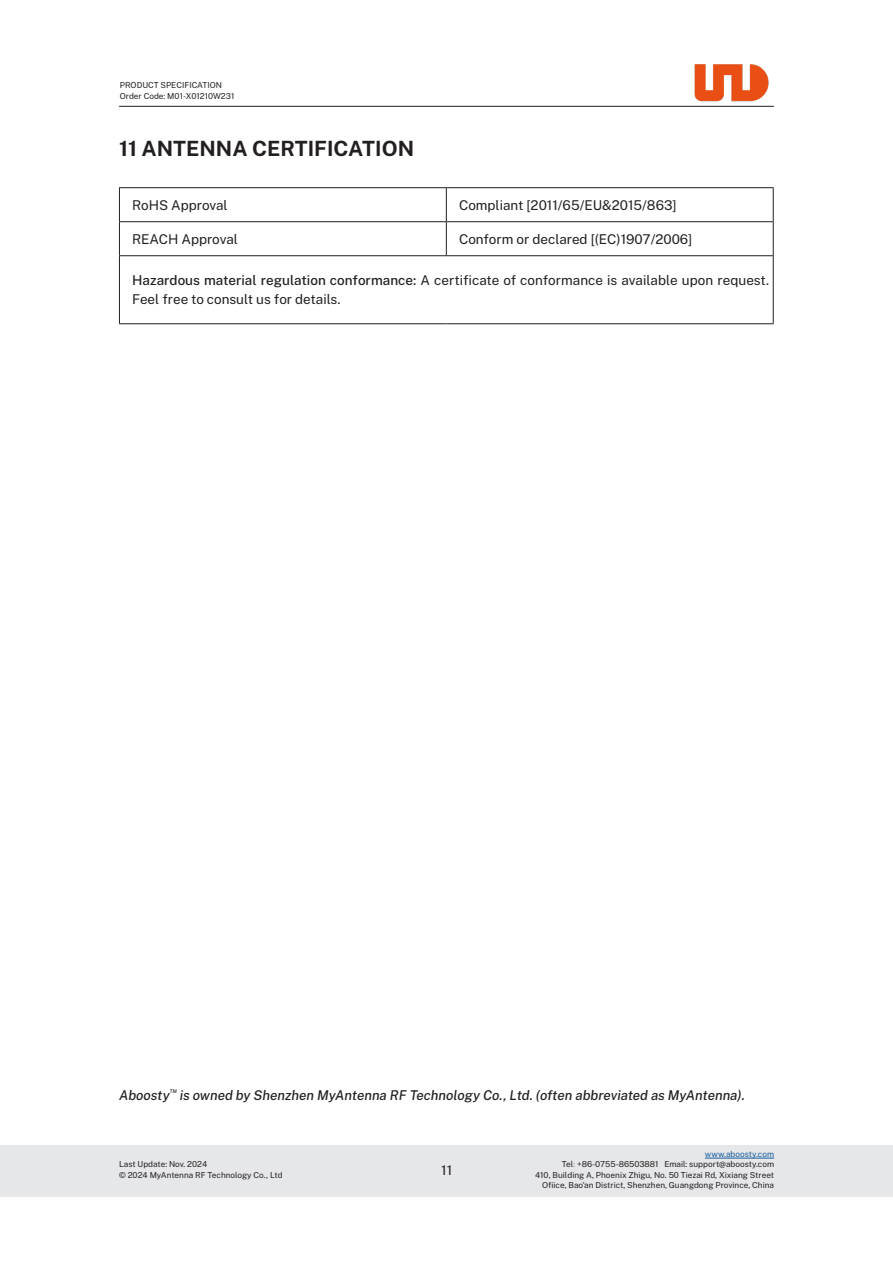
<style>
.page{position:relative;width:893px;height:1263px;background:#fff}
.page>*{position:absolute;margin:0;border:0;box-sizing:border-box;transform-origin:0 0}
.一级标题{font:700 21px "Public Sans";color:#231f20}
.正文样式{font:13.5px/19.5px "Public Sans";color:#231f20}
.正文样式-2{font:italic 500 13.5px "Public Sans";color:#231f20}
.t1{font:8.25px/10.5px "Public Sans";color:#231f20}
.正文样式-3{font:italic 500 8.1px "Public Sans";color:#231f20}
.s1{font-weight:500}
.s2{color:#175d9e}
.s3{font-family:"Adobe Song Std";font-weight:300}
</style>
<div class="page">
<img style="left:689px;top:64px;width:85px;height:42px">
<hr style="left:119px;top:106px;width:655px;height:1px;background:#231f20">
<div style="left:0;top:1145px;width:893px;height:52px;background:#e6e7e9"></div>
<hr style="left:705px;top:1158px;width:69px;height:1px;background:#175d9e">
<hr style="left:119px;top:187px;width:327px;height:1px;background:#231f20">
<hr style="left:119px;top:188px;width:1px;height:33px;background:#231f20">
<hr style="left:446px;top:187px;width:328px;height:1px;background:#231f20">
<hr style="left:446px;top:188px;width:1px;height:33px;background:#231f20">
<hr style="left:773px;top:188px;width:1px;height:33px;background:#231f20">
<hr style="left:119px;top:221px;width:327px;height:1px;background:#231f20">
<hr style="left:119px;top:222px;width:1px;height:33px;background:#231f20">
<hr style="left:446px;top:221px;width:328px;height:1px;background:#231f20">
<hr style="left:446px;top:222px;width:1px;height:33px;background:#231f20">
<hr style="left:773px;top:222px;width:1px;height:33px;background:#231f20">
<hr style="left:119px;top:255px;width:327px;height:1px;background:#231f20">
<hr style="left:119px;top:256px;width:1px;height:67px;background:#231f20">
<hr style="left:446px;top:255px;width:328px;height:1px;background:#231f20">
<hr style="left:773px;top:256px;width:1px;height:67px;background:#231f20">
<hr style="left:119px;top:323px;width:327px;height:1px;background:#231f20">
<hr style="left:446px;top:323px;width:328px;height:1px;background:#231f20">
<p class="t1" style="left:120px;top:79px;width:116px">PRODUCT SPECIFICATION<br>Order Code: M01-X01210W231</p>
<p class="一级标题" style="left:119px;top:133px;width:297px">11 ANTENNA CERTIFICATION</p>
<p class="正文样式" style="left:132px;top:194px;width:97px">RoHS Approval</p>
<p class="正文样式" style="left:459px;top:194px;width:219px">Compliant [2011/65/EU&amp;2015/863]</p>
<p class="正文样式" style="left:132px;top:228px;width:107px">REACH Approval</p>
<p class="正文样式" style="left:459px;top:228px;width:235px">Conform or declared [(EC)1907/2006]</p>
<p class="正文样式" style="left:132px;top:269px;width:637px"><span class="s1">Hazardous material regulation conformance:</span> A certificate of conformance is available upon request.<br>Feel free to consult us for details.</p>
<p class="正文样式-2" style="left:119px;top:1085px;width:52px">Aboosty</p>
<p class="正文样式-3" style="left:170px;top:1084px;width:9px">™</p>
<p class="正文样式-2" style="left:180px;top:1085px;width:566px">is owned by Shenzhen MyAntenna RF Technology Co., Ltd. (often abbreviated as MyAntenna).</p>
<p class="t1" style="left:119px;top:1158px;width:165px">Last Update: Nov. 2024<br>© 2024 MyAntenna RF Technology Co., Ltd</p>
<h2 class="正文样式" style="left:441px;top:1160px;width:12px">11</h2>
<p class="t1" style="left:535px;top:1148px;width:241px;text-align:right"><span class="s2">www.aboosty.com<br></span>Tel<span class="s3">:</span> +86-0755-86503881 Email: support@aboosty.com<br>410, Building A, Phoenix Zhigu, No. 50 Tiezai Rd, Xixiang Street Ofiice, Bao'an District, Shenzhen, Guangdong Province, China</p>
</div>
